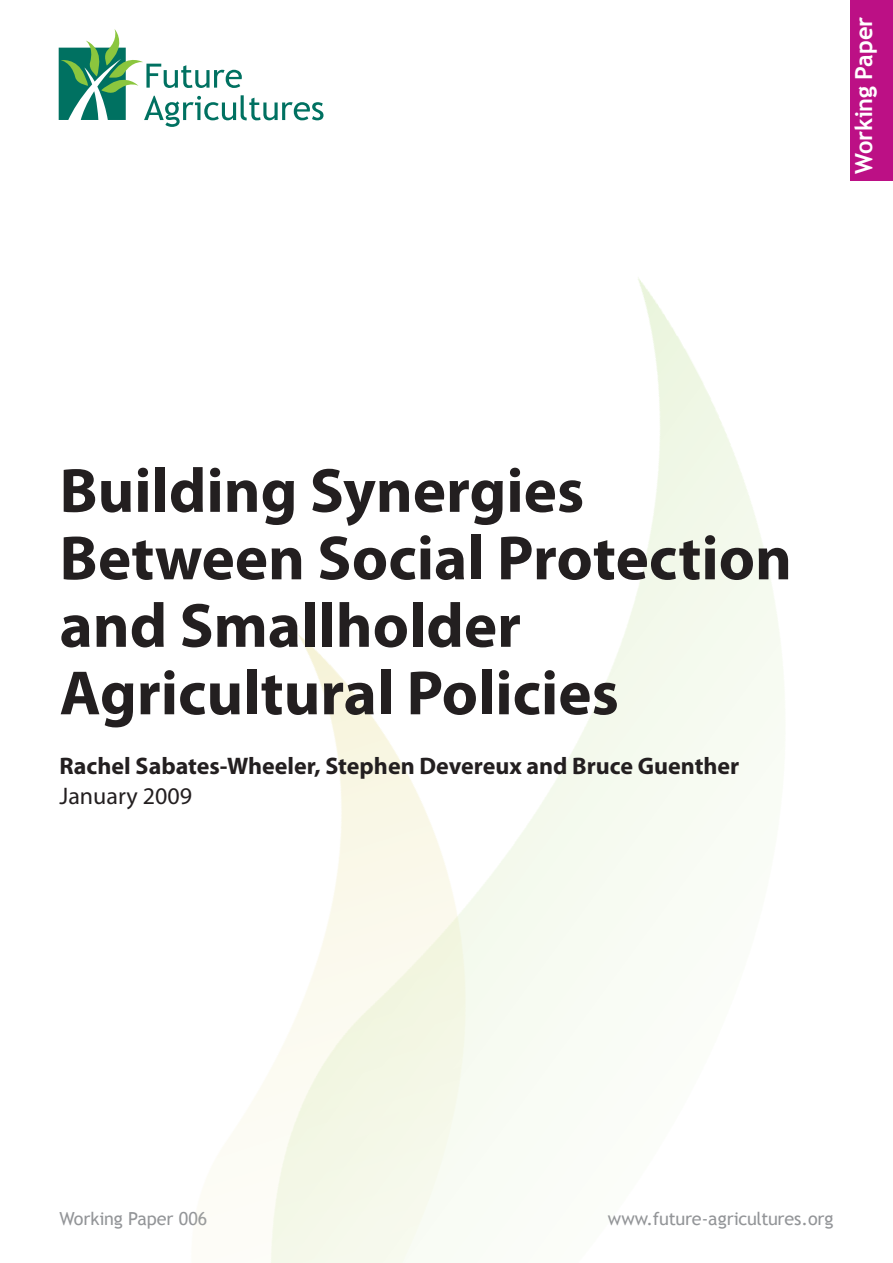
<style>
.page{position:relative;width:893px;height:1263px;background:#fff}
.page>*{position:absolute;margin:0;border:0;box-sizing:border-box;transform-origin:0 0}
.t1{font:700 63px/67.5px "Myriad Pro";color:#231f20}
.t2{font:700 24px "Myriad Pro";color:#231f20}
.t3{font:24px "Myriad Pro";color:#231f20}
.t4{font:700 23.7px "Trebuchet MS";letter-spacing:-.005em;color:#fff}
.t5{font:18px "Trebuchet MS";letter-spacing:-.005em;color:#939598}
</style>
<div class="page">
<svg style="left:59px;top:29px;width:264px;height:98px"></svg>
<div style="left:850px;top:0;width:43px;height:180px;background:#bc1085"></div>
<p class="t4" style="left:849px;top:174px;width:158px;rotate:-90deg">Working Paper</p>
<p class="t1" style="left:60px;top:455px;width:734px">Building Synergies<br>Between Social Protection and Smallholder<br>Agricultural Policies</p>
<p class="t2" style="left:60px;top:751px;width:681px">Rachel Sabates-Wheeler, Stephen Devereux and Bruce Guenther</p>
<p class="t3" style="left:60px;top:781px;width:134px">January 2009</p>
<p class="t5" style="left:60px;top:1208px;width:149px">Working Paper 006</p>
<p class="t5" style="left:608px;top:1208px;width:227px">www.future-agricultures.org</p>
</div>
